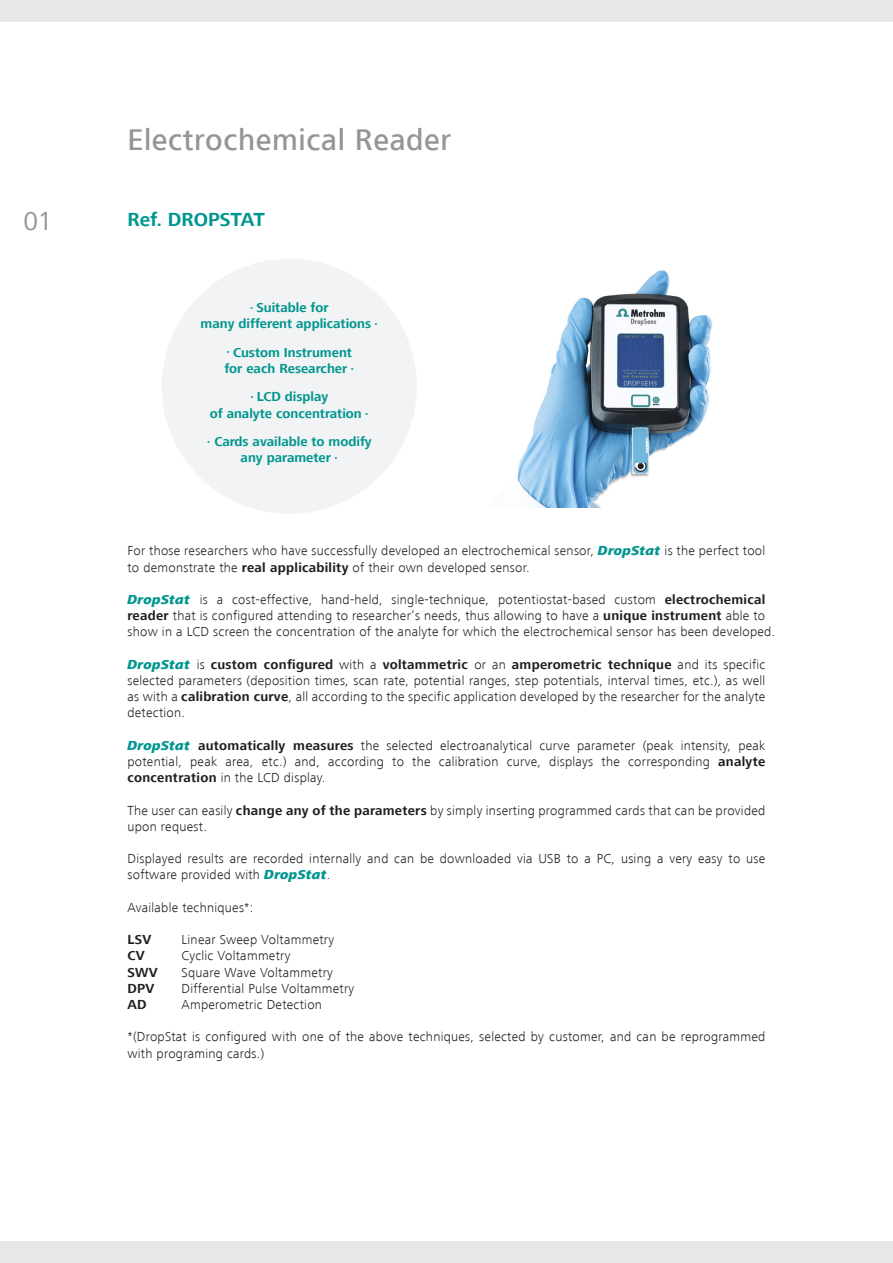
<style>
.page{position:relative;width:893px;height:1263px;background:#fff}
.page>*{position:absolute;margin:0;border:0;box-sizing:border-box;transform-origin:0 0}
.t1{font:500 30.75px "Frutiger Next LT";letter-spacing:.02em;color:#939598}
.t2{font:27px "Frutiger Next LT";color:#939598}
.t3{font:700 19.5px "Frutiger Next LT";color:#00968f}
.t4{font:300 13.5px/16.2px "Frutiger Next LT";letter-spacing:.02em;color:#231f20}
.t5{font:700 13.5px/16.2px "Frutiger Next LT";color:#00968f;text-align:center}
.t6{font:700 13.5px "Frutiger Next LT";letter-spacing:.02em;color:#231f20}
.s1{font-size:12.9px}
.s2{font-weight:800;font-style:italic;color:#00968f}
.s3{font-weight:700}
</style>
<div class="page">
<div style="left:0;top:0;width:893px;height:21px;background:#e6e7e9"></div>
<div style="left:0;top:1242px;width:893px;height:21px;background:#e6e7e9"></div>
<div style="left:162px;top:259px;width:255px;height:255px;background:#f2f3f4;border-radius:50%"></div>
<img style="left:489px;top:270px;width:224px;height:238px">
<h1 class="t1" style="left:127px;top:122px;width:325px">Electrochemical Reader</h1>
<h2 class="t2" style="left:23px;top:206px;width:31px">01</h2>
<h3 class="t3" style="left:127px;top:209px;width:139px">Ref. DROPSTAT</h3>
<p class="t5" style="left:201px;top:299px;width:179px"><span class="s1">·</span> Suitable for<br>many different applications <span class="s1">·</span></p>
<p class="t5" style="left:224px;top:344px;width:131px;text-align:left"><span class="s1">·</span> Custom Instrument for each Researcher <span class="s1">·</span></p>
<p class="t5" style="left:210px;top:389px;width:160px"><span class="s1">·</span> LCD display<br>of analyte concentration <span class="s1">·</span></p>
<p class="t5" style="left:207px;top:434px;width:166px"><span class="s1">·</span> Cards available to modify any parameter <span class="s1">·</span></p>
<p class="t4" style="left:127px;top:543px;width:639px">For those researchers who have successfully developed an electrochemical sensor, <span class="s2">DropStat</span> is the perfect tool to demonstrate the <span class="s3">real applicability</span> of their own developed sensor.</p>
<p class="t4" style="left:127px;top:591px;width:649px"><span class="s2">DropStat</span> is a cost-effective, hand-held, single-technique, potentiostat-based custom <span class="s3">electrochemical reader</span> that is configured attending to researcher’s needs, thus allowing to have a <span class="s3">unique instrument</span> able to show in a LCD screen the concentration of the analyte for which the electrochemical sensor has been developed.</p>
<p class="t4" style="left:127px;top:656px;width:639px;text-align:justify"><span class="s2">DropStat</span> is <span class="s3">custom configured</span> with a <span class="s3">voltammetric</span> or an <span class="s3">amperometric technique</span> and its specific selected parameters (deposition times, scan rate, potential ranges, step potentials, interval times, etc.), as well as with a <span class="s3">calibration curve</span>, all according to the specific application developed by the researcher for the analyte detection.</p>
<p class="t4" style="left:127px;top:737px;width:639px;text-align:justify"><span class="s2">DropStat</span> <span class="s3">automatically measures</span> the selected electroanalytical curve parameter (peak intensity, peak potential, peak area, etc.) and, according to the calibration curve, displays the corresponding <span class="s3">analyte concentration</span> in the LCD display.</p>
<p class="t4" style="left:127px;top:802px;width:639px">The user can easily <span class="s3">change any of the parameters</span> by simply inserting programmed cards that can be provided upon request.</p>
<p class="t4" style="left:127px;top:850px;width:639px">Displayed results are recorded internally and can be downloaded via USB to a PC, using a very easy to use software provided with <span class="s2">DropStat</span>.</p>
<p class="t4" style="left:127px;top:899px;width:127px">Available techniques*:</p>
<p class="t6" style="left:127px;top:932px;width:26px">LSV</p>
<p class="t4" style="left:181px;top:931px;width:154px">Linear Sweep Voltammetry</p>
<p class="t6" style="left:127px;top:948px;width:19px">CV</p>
<p class="t4" style="left:181px;top:948px;width:110px">Cyclic Voltammetry</p>
<p class="t6" style="left:127px;top:964px;width:32px">SWV</p>
<p class="t4" style="left:181px;top:964px;width:153px">Square Wave Voltammetry</p>
<p class="t6" style="left:127px;top:981px;width:29px">DPV</p>
<p class="t4" style="left:181px;top:980px;width:174px">Differential Pulse Voltammetry</p>
<p class="t6" style="left:127px;top:997px;width:21px">AD</p>
<p class="t4" style="left:181px;top:996px;width:142px">Amperometric Detection</p>
<p class="t4" style="left:127px;top:1029px;width:639px">*(DropStat is configured with one of the above techniques, selected by customer, and can be reprogrammed with programing cards.)</p>
</div>
